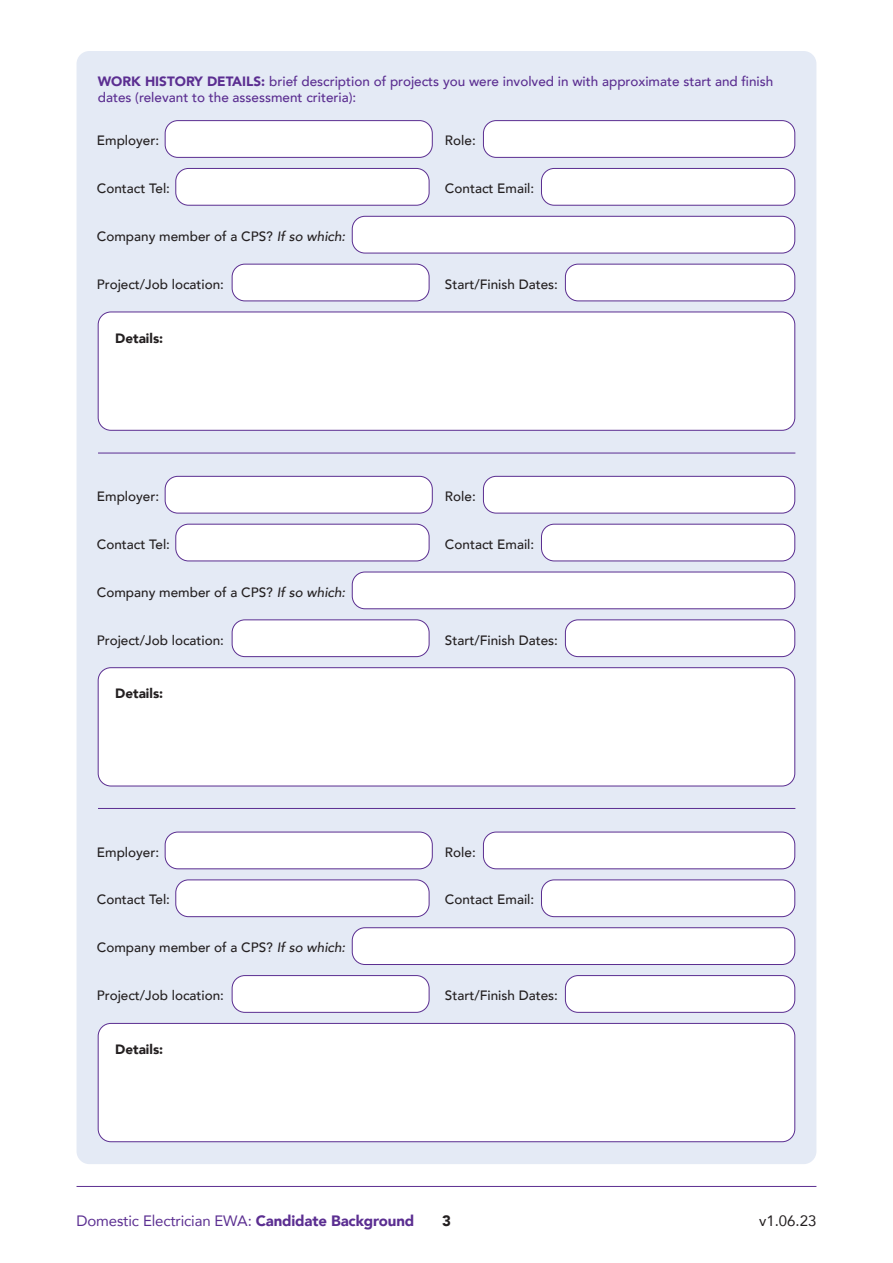
<style>
.page{position:relative;width:893px;height:1263px;background:#fff}
.page>*{position:absolute;margin:0;border:0;box-sizing:border-box;transform-origin:0 0}
.t1{font:15px "Avenir";letter-spacing:-.01em;color:#5b2e91}
.t2{font:15px "Avenir";color:#231f20}
.t3{font:900 15px "Avenir";color:#231f20}
.t4{font:500 13.5px "Avenir";color:#231f20}
.t5{font:500 13.5px/16.2px "Avenir";color:#5b2e91}
.t6{font:900 13.5px "Avenir";color:#231f20}
.s1{font-weight:900}
.s2{font-style:italic}
</style>
<div class="page">
<hr style="left:77px;top:1186px;width:739px;height:1px;background:#5b2e91">
<div style="left:77px;top:51px;width:739px;height:1113px;background:#e4eaf5;border-radius:13px"></div>
<div style="left:98px;top:312px;width:697px;height:118px;background:#fff;border-radius:13px"></div>
<div style="left:98px;top:312px;width:697px;height:119px;border:1px solid #5b2e91;border-radius:13px"></div>
<div style="left:165px;top:121px;width:267px;height:36px;background:#fff;border-radius:13px"></div>
<div style="left:165px;top:120px;width:268px;height:38px;border:1px solid #5b2e91;border-radius:13px"></div>
<div style="left:176px;top:168px;width:253px;height:37px;background:#fff;border-radius:13px"></div>
<div style="left:175px;top:168px;width:254px;height:38px;border:1px solid #5b2e91;border-radius:13px"></div>
<div style="left:483px;top:121px;width:312px;height:36px;background:#fff;border-radius:13px"></div>
<div style="left:483px;top:120px;width:312px;height:38px;border:1px solid #5b2e91;border-radius:13px"></div>
<div style="left:232px;top:264px;width:197px;height:37px;background:#fff;border-radius:13px"></div>
<div style="left:232px;top:264px;width:197px;height:37px;border:1px solid #5b2e91;border-radius:13px"></div>
<div style="left:565px;top:264px;width:230px;height:37px;background:#fff;border-radius:13px"></div>
<div style="left:565px;top:264px;width:230px;height:37px;border:1px solid #5b2e91;border-radius:13px"></div>
<div style="left:541px;top:168px;width:254px;height:37px;background:#fff;border-radius:13px"></div>
<div style="left:541px;top:168px;width:254px;height:38px;border:1px solid #5b2e91;border-radius:13px"></div>
<div style="left:352px;top:216px;width:443px;height:37px;background:#fff;border-radius:13px"></div>
<div style="left:352px;top:216px;width:443px;height:37px;border:1px solid #5b2e91;border-radius:13px"></div>
<div style="left:98px;top:668px;width:697px;height:118px;background:#fff;border-radius:13px"></div>
<div style="left:98px;top:667px;width:697px;height:119px;border:1px solid #5b2e91;border-radius:13px"></div>
<div style="left:165px;top:476px;width:267px;height:37px;background:#fff;border-radius:13px"></div>
<div style="left:165px;top:476px;width:268px;height:37px;border:1px solid #5b2e91;border-radius:13px"></div>
<div style="left:176px;top:524px;width:253px;height:37px;background:#fff;border-radius:13px"></div>
<div style="left:175px;top:524px;width:254px;height:37px;border:1px solid #5b2e91;border-radius:13px"></div>
<div style="left:483px;top:476px;width:312px;height:37px;background:#fff;border-radius:13px"></div>
<div style="left:483px;top:476px;width:312px;height:37px;border:1px solid #5b2e91;border-radius:13px"></div>
<div style="left:232px;top:620px;width:197px;height:37px;background:#fff;border-radius:13px"></div>
<div style="left:232px;top:619px;width:197px;height:38px;border:1px solid #5b2e91;border-radius:13px"></div>
<div style="left:565px;top:620px;width:230px;height:37px;background:#fff;border-radius:13px"></div>
<div style="left:565px;top:619px;width:230px;height:38px;border:1px solid #5b2e91;border-radius:13px"></div>
<div style="left:541px;top:524px;width:254px;height:37px;background:#fff;border-radius:13px"></div>
<div style="left:541px;top:524px;width:254px;height:37px;border:1px solid #5b2e91;border-radius:13px"></div>
<div style="left:352px;top:572px;width:443px;height:37px;background:#fff;border-radius:13px"></div>
<div style="left:352px;top:572px;width:443px;height:37px;border:1px solid #5b2e91;border-radius:13px"></div>
<div style="left:98px;top:1023px;width:697px;height:119px;background:#fff;border-radius:13px"></div>
<div style="left:98px;top:1023px;width:697px;height:119px;border:1px solid #5b2e91;border-radius:13px"></div>
<div style="left:165px;top:832px;width:267px;height:37px;background:#fff;border-radius:13px"></div>
<div style="left:165px;top:832px;width:268px;height:37px;border:1px solid #5b2e91;border-radius:13px"></div>
<div style="left:176px;top:880px;width:253px;height:37px;background:#fff;border-radius:13px"></div>
<div style="left:175px;top:879px;width:254px;height:38px;border:1px solid #5b2e91;border-radius:13px"></div>
<div style="left:483px;top:832px;width:312px;height:37px;background:#fff;border-radius:13px"></div>
<div style="left:483px;top:832px;width:312px;height:37px;border:1px solid #5b2e91;border-radius:13px"></div>
<div style="left:232px;top:975px;width:197px;height:37px;background:#fff;border-radius:13px"></div>
<div style="left:232px;top:975px;width:197px;height:38px;border:1px solid #5b2e91;border-radius:13px"></div>
<div style="left:565px;top:975px;width:230px;height:37px;background:#fff;border-radius:13px"></div>
<div style="left:565px;top:975px;width:230px;height:38px;border:1px solid #5b2e91;border-radius:13px"></div>
<div style="left:541px;top:880px;width:254px;height:37px;background:#fff;border-radius:13px"></div>
<div style="left:541px;top:879px;width:254px;height:38px;border:1px solid #5b2e91;border-radius:13px"></div>
<div style="left:352px;top:928px;width:443px;height:36px;background:#fff;border-radius:13px"></div>
<div style="left:352px;top:927px;width:443px;height:38px;border:1px solid #5b2e91;border-radius:13px"></div>
<hr style="left:98px;top:808px;width:697px;height:1px;background:#5b2e91">
<hr style="left:98px;top:453px;width:697px;height:1px;background:#5b2e91">
<p class="t5" style="left:98px;top:72px;width:677px"><span class="s1">WORK HISTORY DETAILS:</span> brief description of projects you were involved in with approximate start and finish dates (relevant to the assessment criteria):</p>
<p class="t4" style="left:97px;top:129px;width:64px">Employer:</p>
<p class="t4" style="left:445px;top:129px;width:32px">Role:</p>
<p class="t4" style="left:97px;top:177px;width:75px">Contact Tel:</p>
<p class="t4" style="left:445px;top:177px;width:91px">Contact Email:</p>
<p class="t4" style="left:97px;top:225px;width:250px">Company member of a CPS? <span class="s2">If so which:</span></p>
<p class="t4" style="left:97px;top:273px;width:129px">Project/Job location:</p>
<p class="t4" style="left:445px;top:273px;width:114px">Start/Finish Dates:</p>
<p class="t6" style="left:115px;top:326px;width:50px">Details:</p>
<p class="t4" style="left:97px;top:484px;width:64px">Employer:</p>
<p class="t4" style="left:445px;top:484px;width:32px">Role:</p>
<p class="t4" style="left:97px;top:532px;width:75px">Contact Tel:</p>
<p class="t4" style="left:445px;top:532px;width:91px">Contact Email:</p>
<p class="t4" style="left:97px;top:580px;width:250px">Company member of a CPS? <span class="s2">If so which:</span></p>
<p class="t4" style="left:97px;top:628px;width:129px">Project/Job location:</p>
<p class="t4" style="left:445px;top:628px;width:114px">Start/Finish Dates:</p>
<p class="t6" style="left:115px;top:682px;width:50px">Details:</p>
<p class="t4" style="left:97px;top:840px;width:64px">Employer:</p>
<p class="t4" style="left:445px;top:840px;width:32px">Role:</p>
<p class="t4" style="left:97px;top:888px;width:75px">Contact Tel:</p>
<p class="t4" style="left:445px;top:888px;width:91px">Contact Email:</p>
<p class="t4" style="left:97px;top:936px;width:250px">Company member of a CPS? <span class="s2">If so which:</span></p>
<p class="t4" style="left:97px;top:984px;width:129px">Project/Job location:</p>
<p class="t4" style="left:445px;top:984px;width:114px">Start/Finish Dates:</p>
<p class="t6" style="left:115px;top:1038px;width:50px">Details:</p>
<p class="t1" style="left:77px;top:1208px;width:339px">Domestic Electrician EWA: <span class="s1">Candidate Background</span></p>
<p class="t3" style="left:442px;top:1208px;width:10px">3</p>
<p class="t2" style="left:759px;top:1209px;width:59px">v1.06.23</p>
</div>
